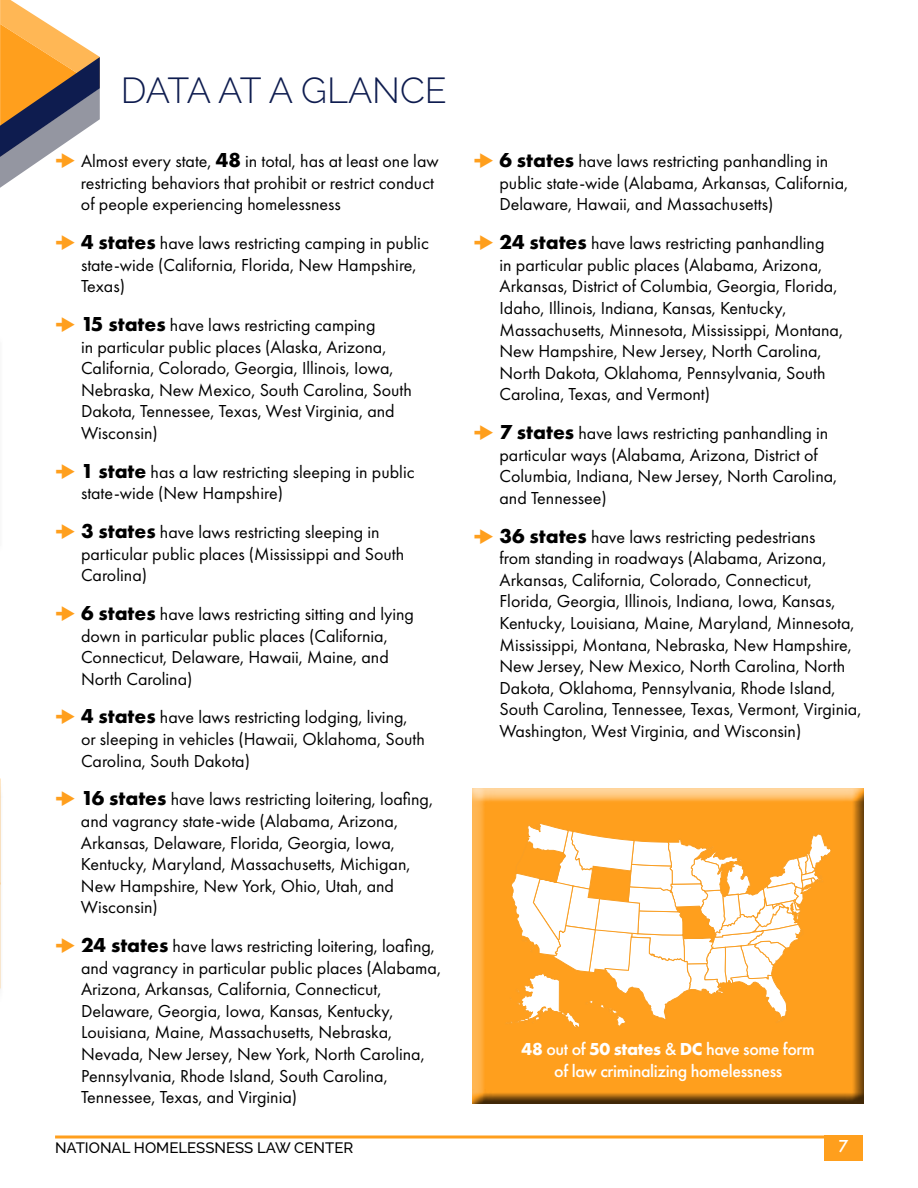
<style>
.page{position:relative;width:918px;height:1188px;background:#fff}
.page>*{position:absolute;margin:0;border:0;box-sizing:border-box;transform-origin:0 0}
.t1{font:300 36px "Raleway";color:#0e1c4f}
.t2{font:18px/21.6px "Futura PT";color:#000}
.t3{font:500 18px/21.6px "Futura PT";letter-spacing:-.02em;color:#fff;text-align:center}
.t4{font:500 15px "Raleway";color:#000}
.s1{font-weight:700;font-size:21px}
.s2{font-weight:700}
</style>
<div class="page">
<hr style="left:55px;top:1136px;width:808px;height:2px;background:#ff9f1d">
<div style="left:824px;top:1136px;width:39px;height:25px;background:#ff9f1d"></div>
<hr style="left:0;top:330px;width:4px;height:678px;background:#000;opacity:.5">
<div style="left:465px;top:780px;width:412px;height:324px;background:#000;opacity:.75"></div>
<svg style="left:0;top:0;width:100px;height:188px"></svg>
<h1 class="t1" style="left:121px;top:70px;width:328px">DATA AT A GLANCE</h1>
<p class="t2" style="left:81px;top:150px;width:359px">Almost every state, <span class="s1">48</span> in total, has at least one law restricting behaviors that prohibit or restrict conduct of people experiencing homelessness</p>
<p class="t2" style="left:81px;top:232px;width:349px"><span class="s1">4 states</span> have laws restricting camping in public state-wide (California, Florida, New Hampshire,<br>Texas)</p>
<p class="t2" style="left:81px;top:314px;width:332px"><span class="s1">15 states</span> have laws restricting camping<br>in particular public places (Alaska, Arizona, California, Colorado, Georgia, Illinois, Iowa, Nebraska, New Mexico, South Carolina, South Dakota, Tennessee, Texas, West Virginia, and Wisconsin)</p>
<p class="t2" style="left:81px;top:461px;width:335px"><span class="s1">1 state</span> has a law restricting sleeping in public state-wide (New Hampshire)</p>
<p class="t2" style="left:81px;top:521px;width:325px"><span class="s1">3 states</span> have laws restricting sleeping in particular public places (Mississippi and South<br>Carolina)</p>
<p class="t2" style="left:81px;top:603px;width:335px"><span class="s1">6 states</span> have laws restricting sitting and lying down in particular public places (California, Connecticut, Delaware, Hawaii, Maine, and North Carolina)</p>
<p class="t2" style="left:81px;top:707px;width:345px"><span class="s1">4 states</span> have laws restricting lodging, living, or sleeping in vehicles (Hawaii, Oklahoma, South<br>Carolina, South Dakota)</p>
<p class="t2" style="left:81px;top:788px;width:354px"><span class="s1">16 states</span> have laws restricting loitering, loafing, and vagrancy state-wide (Alabama, Arizona, Arkansas, Delaware, Florida, Georgia, Iowa, Kentucky, Maryland, Massachusetts, Michigan, New Hampshire, New York, Ohio, Utah, and Wisconsin)</p>
<p class="t2" style="left:81px;top:935px;width:362px"><span class="s1">24 states</span> have laws restricting loitering, loafing, and vagrancy in particular public places (Alabama, Arizona, Arkansas, California, Connecticut, Delaware, Georgia, Iowa, Kansas, Kentucky, Louisiana, Maine, Massachusetts, Nebraska, Nevada, New Jersey, New York, North Carolina, Pennsylvania, Rhode Island, South Carolina, Tennessee, Texas, and Virginia)</p>
<p class="t2" style="left:500px;top:150px;width:350px"><span class="s1">6 states</span> have laws restricting panhandling in public state-wide (Alabama, Arkansas, California,<br>Delaware, Hawaii, and Massachusetts)</p>
<p class="t2" style="left:500px;top:232px;width:345px"><span class="s1">24 states</span> have laws restricting panhandling<br>in particular public places (Alabama, Arizona, Arkansas, District of Columbia, Georgia, Florida, Idaho, Illinois, Indiana, Kansas, Kentucky, Massachusetts, Minnesota, Mississippi, Montana, New Hampshire, New Jersey, North Carolina, North Dakota, Oklahoma, Pennsylvania, South Carolina, Texas, and Vermont)</p>
<p class="t2" style="left:500px;top:422px;width:339px"><span class="s1">7 states</span> have laws restricting panhandling in particular ways (Alabama, Arizona, District of Columbia, Indiana, New Jersey, North Carolina, and Tennessee)</p>
<p class="t2" style="left:500px;top:526px;width:363px"><span class="s1">36 states</span> have laws restricting pedestrians<br>from standing in roadways (Alabama, Arizona, Arkansas, California, Colorado, Connecticut, Florida, Georgia, Illinois, Indiana, Iowa, Kansas, Kentucky, Louisiana, Maine, Maryland, Minnesota, Mississippi, Montana, Nebraska, New Hampshire, New Jersey, New Mexico, North Carolina, North Dakota, Oklahoma, Pennsylvania, Rhode Island, South Carolina, Tennessee, Texas, Vermont, Virginia, Washington, West Virginia, and Wisconsin)</p>
<p class="t3" style="left:522px;top:1039px;width:295px"><span class="s2">48</span> out of <span class="s2">50 states</span> &amp; <span class="s2">DC</span> have some form of law criminalizing homelessness</p>
<p class="t4" style="left:55px;top:1139px;width:300px">NATIONAL HOMELESSNESS LAW CENTER</p>
<p class="t3" style="left:838px;top:1136px;width:12px">7</p>
</div>
